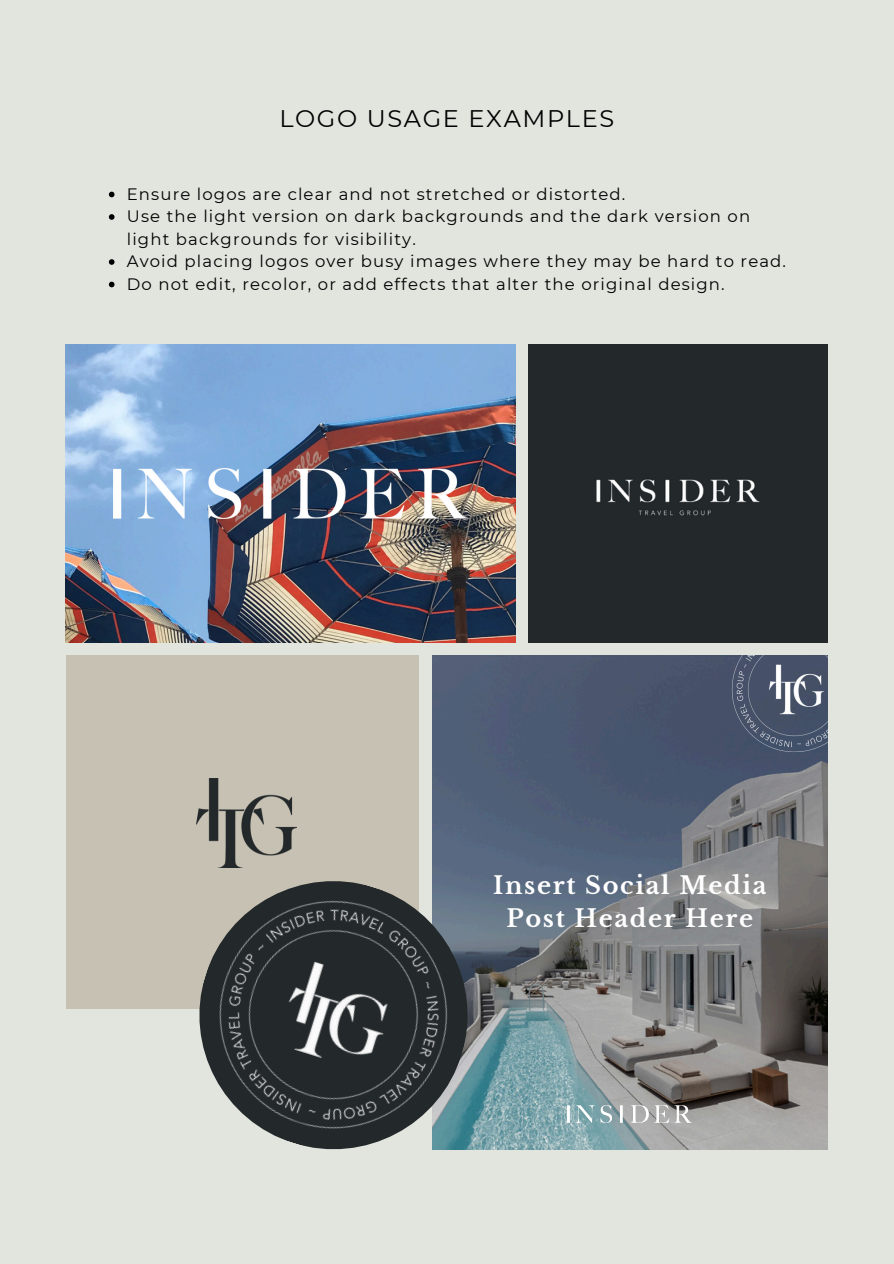
<style>
.page{position:relative;width:894px;height:1264px;background:#fff}
.page>*{position:absolute;margin:0;border:0;box-sizing:border-box;transform-origin:0 0}
.t1{font:700 24px/32.7px "Libre Baskerville";letter-spacing:.07em;color:#fff;text-align:center}
.t2{font:24px "Montserrat";letter-spacing:.07em;color:#000}
.t3{font:16.5px/22.5px "Montserrat";letter-spacing:.07em;color:#000}
</style>
<div class="page">
<div style="left:0;top:0;width:893px;height:1263px;background:#e1e5de"></div>
<div style="left:528px;top:344px;width:299px;height:298px;background:#23282a"></div>
<div style="left:66px;top:655px;width:352px;height:353px;background:#c7c1b3"></div>
<img style="left:196px;top:778px;width:100px;height:66px">
<img style="left:66px;top:344px;width:449px;height:298px">
<img style="left:113px;top:469px;width:354px;height:49px">
<img style="left:432px;top:655px;width:395px;height:494px">
<img style="left:719px;top:655px;width:108px;height:109px">
<img style="left:567px;top:1105px;width:124px;height:17px">
<img style="left:162px;top:844px;width:342px;height:306px">
<svg style="left:109px;top:192px;width:5px;height:5px"></svg>
<svg style="left:109px;top:214px;width:5px;height:6px"></svg>
<svg style="left:109px;top:259px;width:5px;height:6px"></svg>
<svg style="left:109px;top:282px;width:5px;height:5px"></svg>
<h1 class="t2" style="left:279px;top:104px;width:336px">LOGO USAGE EXAMPLES</h1>
<p class="t3" style="left:127px;top:182px;width:500px">Ensure logos are clear and not stretched or distorted.</p>
<p class="t3" style="left:127px;top:205px;width:624px">Use the light version on dark backgrounds and the dark version on light backgrounds for visibility.</p>
<p class="t3" style="left:127px;top:250px;width:660px">Avoid placing logos over busy images where they may be hard to read.</p>
<p class="t3" style="left:127px;top:272px;width:599px">Do not edit, recolor, or add effects that alter the original design.</p>
<p class="t1" style="left:493px;top:869px;width:275px">Insert Social Media<br>Post Header Here</p>
</div>
